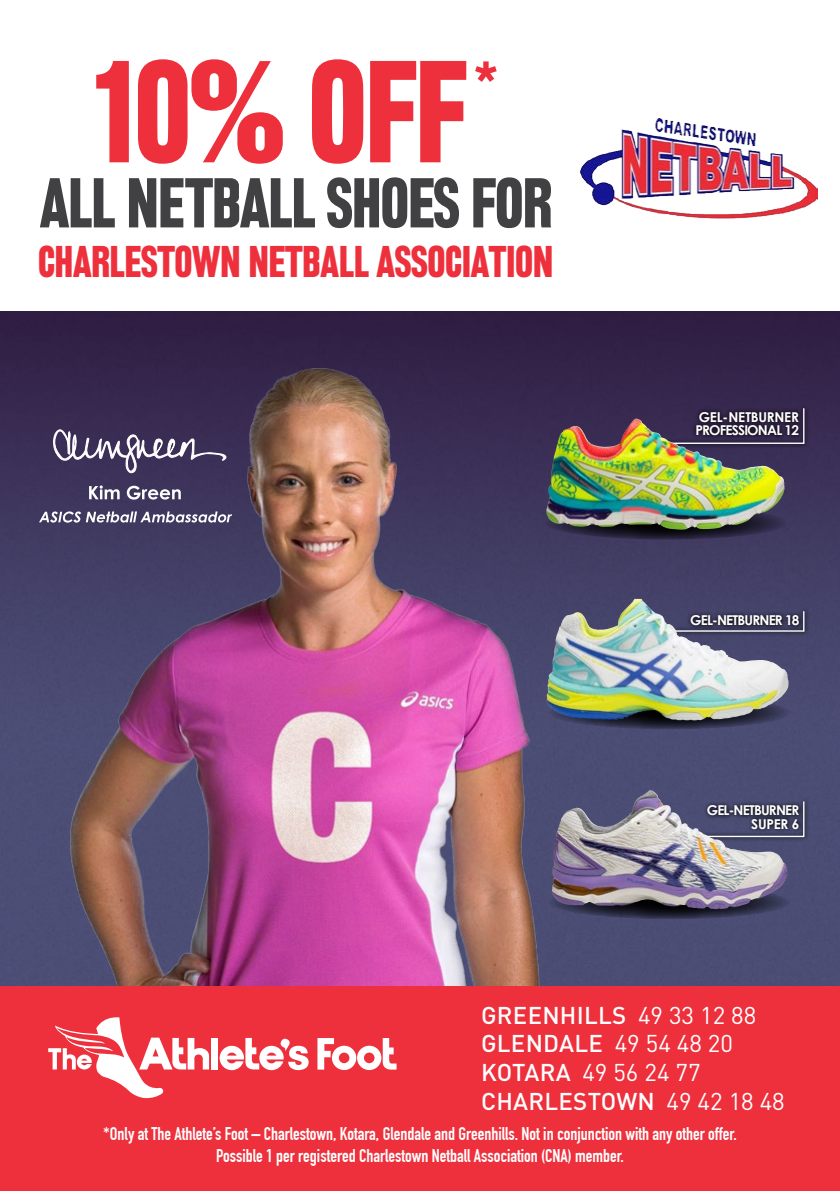
<style>
.page{position:relative;width:840px;height:1191px;background:#fff}
.page>*{position:absolute;margin:0;border:0;box-sizing:border-box;transform-origin:0 0}
.t1{font:500 condensed 126.6px "Rhode";color:#ee303c}
.t2{font:500 condensed 61.6px "Rhode";letter-spacing:-.02em;color:#414042}
.t3{font:500 condensed 51.4px "Rhode";color:#ee303c}
.t4{font:500 condensed 38.8px "Rhode";letter-spacing:-.01em;color:#ee303c}
.t5{font:500 24px/28.8px "DINOT";letter-spacing:.01em;color:#fff}
.t6{font:18px/21.6px "DIN1451 Com Engschrift";color:#fff;text-align:center}
.t7{font:700 13.6px/13.6px "Century Gothic";letter-spacing:-.06em;color:#fff}
.s1{font-weight:400}
</style>
<div class="page">
<img style="left:0;top:312px;width:839px;height:674px">
<svg style="left:636px;top:403px;width:172px;height:45px"></svg>
<svg style="left:639px;top:407px;width:165px;height:37px"></svg>
<svg style="left:691px;top:408px;width:111px;height:32px;background:#251b35"></svg>
<svg style="left:544px;top:506px;width:243px;height:33px;background:#3f4c50"></svg>
<img style="left:563px;top:421px;width:130px;height:108px">
<img style="left:43px;top:330px;width:520px;height:656px">
<svg style="left:53px;top:421px;width:173px;height:78px;background:#564c6e"></svg>
<svg style="left:39px;top:511px;width:193px;height:11px"></svg>
<svg style="left:787px;top:796px;width:21px;height:45px"></svg>
<svg style="left:787px;top:800px;width:17px;height:38px"></svg>
<svg style="left:547px;top:885px;width:243px;height:34px;background:#27283d"></svg>
<img style="left:550px;top:790px;width:237px;height:119px">
<svg style="left:636px;top:606px;width:172px;height:30px;background:#575d79"></svg>
<svg style="left:639px;top:610px;width:165px;height:22px;background:#54586e"></svg>
<img style="left:547px;top:696px;width:243px;height:33px;border-radius:50%">
<img style="left:546px;top:599px;width:88px;height:120px">
<div style="left:0;top:986px;width:839px;height:205px;background:#ee303c"></div>
<div style="left:211px;top:1038px;width:7px;height:31px;background:#fff"></div>
<svg style="left:219px;top:1037px;width:89px;height:33px"></svg>
<svg style="left:317px;top:1038px;width:79px;height:32px"></svg>
<svg style="left:48px;top:1017px;width:161px;height:81px"></svg>
<img style="left:580px;top:118px;width:237px;height:101px">
<h1 class="t1" style="left:95px;top:41px;width:374px">10% OFF</h1>
<h3 class="t3" style="left:474px;top:54px;width:24px">*</h3>
<h2 class="t2" style="left:40px;top:168px;width:513px">ALL NETBALL SHOES FOR</h2>
<h3 class="t4" style="left:38px;top:240px;width:517px">CHARLESTOWN NETBALL ASSOCIATION</h3>
<p class="t7" style="left:695px;top:410px;width:105px">GEL-NETBURNER<br>PROFESSIONAL 12</p>
<p class="t7" style="left:689px;top:613px;width:111px">GEL-NETBURNER 18</p>
<p class="t7" style="left:706px;top:803px;width:94px;text-align:right">GEL-NETBURNER<br>SUPER 6</p>
<h3 class="t5" style="left:481px;top:1000px;width:305px">GREENHILLS <span class="s1">49 33 12 88<br></span>GLENDALE <span class="s1">49 54 48 20<br></span>KOTARA <span class="s1">49 56 24 77<br></span>CHARLESTOWN <span class="s1">49 42 18 48</span></h3>
<p class="t6" style="left:103px;top:1123px;width:634px">*Only at The Athlete’s Foot – Charlestown, Kotara, Glendale and Greenhills. Not in conjunction with any other offer.<br>Possible 1 per registered Charlestown Netball Association (CNA) member.</p>
</div>
